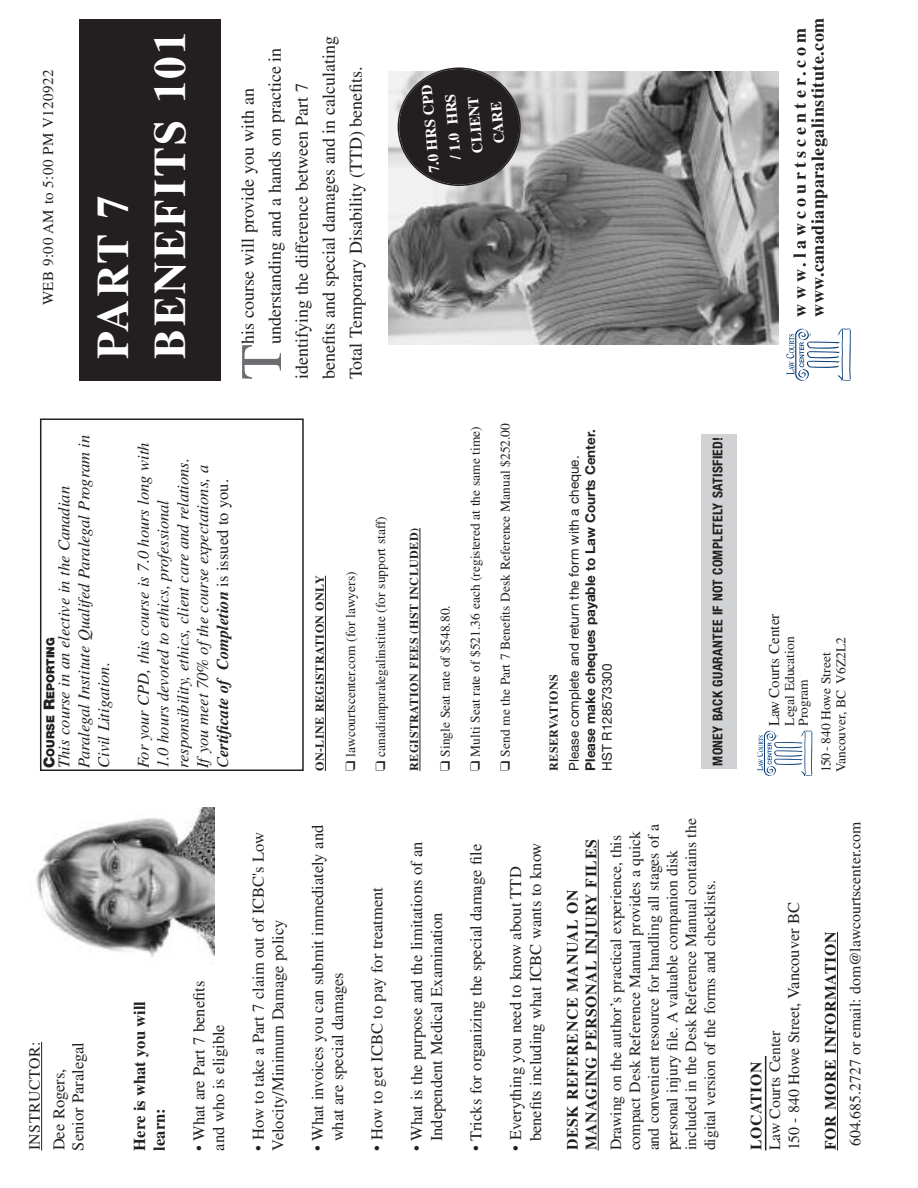
<style>
.page{position:relative;width:918px;height:1188px;background:#fff}
.page>*{position:absolute;margin:0;border:0;box-sizing:border-box;transform-origin:0 0}
.t1{font:58.65px "Times";color:#6c6d70}
.t2{font:700 45px/57px "Times";letter-spacing:.05em;color:#fff}
.t3{font:18px "Times";color:#231f20}
.t4{font:700 18px/18px "Times";letter-spacing:.025em;color:#231f20}
.t5{font:16.5px/19.8px "Times";color:#231f20}
.t6{font:italic 16.5px/19.8px "Times";color:#231f20}
.t7{font:700 16.5px/19.8px "Times";color:#231f20}
.t8{font:15.75px/18.8px "Times";color:#231f20}
.t9{font:700 15.75px/18.8px "Times";letter-spacing:.04em;color:#231f20}
.t10{font:15.75px "Times";letter-spacing:.04em;color:#231f20}
.t11{font:700 15px/22.5px "Times";color:#fff;text-align:center}
.t12{font:15px "Times";letter-spacing:.025em;color:#231f20}
.t13{font:15px "Times";color:#231f20}
.t14{font:13.5px/13.5px "Times";color:#231f20}
.t15{font:13.5px "Helvetica Neue";color:#231f20}
.t16{font:700 condensed 13.5px "Helvetica Neue";letter-spacing:.025em;color:#231f20}
.t17{font:700 13.5px "Helvetica Neue";color:#231f20}
.t18{font:700 12px "Times";letter-spacing:.04em;color:#231f20}
.t19{font:900 11.25px "Helvetica Neue";color:#231f20}
.s1{font-weight:700}
.s2{font-style:normal}
.s3{font-size:15px}
.s4{font-size:16.5px}
</style>
<div class="page">
<div style="left:701px;top:435px;width:36px;height:334px;background:#d1d2d4"></div>
<hr style="left:325px;top:576px;width:1px;height:195px;background:#231f20">
<hr style="left:420px;top:528px;width:1px;height:243px;background:#231f20">
<svg style="left:758px;top:730px;width:54px;height:46px"></svg>
<div style="left:79px;top:20px;width:142px;height:361px;background:#231f20"></div>
<hr style="left:41px;top:1042px;width:1px;height:108px;background:#231f20">
<hr style="left:598px;top:840px;width:1px;height:310px;background:#231f20">
<hr style="left:765px;top:1056px;width:1px;height:94px;background:#231f20">
<hr style="left:837px;top:932px;width:1px;height:218px;background:#231f20">
<img style="left:388px;top:71px;width:391px;height:273px">
<div style="left:40px;top:419px;width:264px;height:352px;border:2px solid #231f20"></div>
<svg style="left:398px;top:67px;width:123px;height:119px;background:#4b4748"></svg>
<img style="left:36px;top:807px;width:178px;height:150px">
<svg style="left:786px;top:328px;width:65px;height:53px"></svg>
<p class="t12" style="left:43px;top:305px;width:237px;rotate:-90deg">WEB 9:00 AM to 5:00 PM V120922</p>
<h2 class="t2" style="left:89px;top:359px;width:329px;rotate:-90deg">PART 7<br>BENEFITS 101</h2>
<p class="t3" style="left:269px;top:344px;width:298px;rotate:-90deg">understanding and a hands on practice in</p>
<p class="t3" style="left:242px;top:344px;width:258px;rotate:-90deg">his course will provide you with an</p>
<h1 class="t1" style="left:241px;top:380px;width:37px;rotate:-90deg">T</h1>
<p class="t3" style="left:296px;top:379px;width:297px;rotate:-90deg">identifying the difference between Part 7</p>
<p class="t3" style="left:323px;top:379px;width:345px;rotate:-90deg">benefits and special damages and in calculating</p>
<p class="t3" style="left:350px;top:379px;width:315px;rotate:-90deg">Total Temporary Disability (TTD) benefits.</p>
<p class="t11" style="left:425px;top:174px;width:90px;rotate:-95deg">7 0. HRS CPD / 1 0. HRS<br>CLIENT<br>CARE</p>
<p class="t6" style="left:56px;top:768px;width:335px;rotate:-90deg">This course in an elective in the Canadian<br>Paralegal Institute Qualifed Paralegal Program in<br>Civil Litigation.</p>
<p class="t6" style="left:135px;top:768px;width:327px;rotate:-90deg">For your CPD, this course is 7.0 hours long with 1.0 hours devoted to ethics, professional responsibility, ethics, client care and relations.<br>If you meet 70% of the course expectations, a C<span class="s1">ertificate of Completion</span> <span class="s2">is issued to you.</span></p>
<p class="t19" style="left:46px;top:768px;width:132px;rotate:-90deg"><span class="s3">C</span>OURSE <span class="s3">R</span>EPORTING</p>
<p class="t18" style="left:316px;top:771px;width:197px;rotate:-90deg">ON-LINE REGISTRATION ONLY</p>
<p class="t14" style="left:345px;top:771px;width:201px;rotate:-90deg">❑ lawcourtscenter.com (for lawyers)</p>
<p class="t14" style="left:375px;top:771px;width:256px;rotate:-90deg">❑ canadianparalegalinstitute (for support staff)</p>
<p class="t18" style="left:410px;top:771px;width:244px;rotate:-90deg">REGISTRATION FEES (HST INCLUDED)</p>
<p class="t14" style="left:440px;top:771px;width:167px;rotate:-90deg">❑ Single Seat rate of $548.80.</p>
<p class="t14" style="left:470px;top:771px;width:346px;rotate:-90deg">❑ Multi Seat rate of $521.36 each (registered at the same time)</p>
<p class="t14" style="left:500px;top:771px;width:349px;rotate:-90deg">❑ Send me the Part 7 Benefits Desk Reference Manual $252.00</p>
<p class="t18" style="left:550px;top:771px;width:98px;rotate:-90deg">RESERVATIONS</p>
<p class="t17" style="left:582px;top:771px;width:343px;rotate:-90deg">Please make cheques payable to Law Courts Center.</p>
<p class="t15" style="left:569px;top:771px;width:317px;rotate:-90deg">Please complete and return the form with a cheque.</p>
<p class="t15" style="left:602px;top:771px;width:109px;rotate:-90deg">HST R128573300</p>
<p class="t16" style="left:713px;top:766px;width:331px;rotate:-90deg">MONEY BACK GUARANTEE IF NOT COMPLETELY SATISFIED!</p>
<p class="t10" style="left:29px;top:1150px;width:110px;rotate:-90deg">INSTRUCTOR:</p>
<p class="t5" style="left:51px;top:1151px;width:110px;line-height:18.8px;rotate:-90deg">Dee Rogers,<br>Senior Paralegal</p>
<p class="t7" style="left:131px;top:1151px;width:151px;rotate:-90deg">Here is what you will learn:</p>
<p class="t5" style="left:191px;top:1151px;width:171px;rotate:-90deg">• What are Part 7 benefits and who is eligible</p>
<p class="t5" style="left:250px;top:1151px;width:320px;rotate:-90deg">• How to take a Part 7 claim out of ICBC's Low<br>Velocity/Minimum Damage policy</p>
<p class="t5" style="left:309px;top:1141px;width:318px;text-indent:-9px;rotate:-90deg">• What invoices you can submit immediately and what are special damages</p>
<p class="t5" style="left:369px;top:1151px;width:265px;rotate:-90deg">• How to get ICBC to pay for treatment</p>
<p class="t5" style="left:408px;top:1141px;width:302px;text-indent:-9px;rotate:-90deg">• What is the purpose and the limitations of an<br>Independent Medical Examination</p>
<p class="t5" style="left:468px;top:1151px;width:308px;rotate:-90deg">• Tricks for organizing the special damage file</p>
<p class="t5" style="left:507px;top:1141px;width:300px;text-indent:-9px;rotate:-90deg">• Everything you need to know about TTD benefits including what ICBC wants to know</p>
<p class="t9" style="left:565px;top:1150px;width:312px;rotate:-90deg">DESK REFERENCE MANUAL ON<br>MANAGING PERSONAL INJURY FILES</p>
<p class="t8" style="left:608px;top:1150px;width:334px;rotate:-90deg">Drawing on the author’s practical experience, this compact Desk Reference Manual provides a quick and convenient resource for handling all stages of a personal injury file. A valuable companion disk included in the Desk Reference Manual contains the digital version of the forms and checklists.</p>
<p class="t4" style="left:793px;top:317px;width:300px;rotate:-90deg">www.lawcourtscenter.com www.canadianparalegalinstitute.com</p>
<p class="t13" style="left:769px;top:726px;width:113px;rotate:-90deg">Law Courts Center</p>
<p class="t14" style="left:784px;top:726px;width:90px;rotate:-90deg">Legal Education<br>Program</p>
<p class="t14" style="left:820px;top:772px;width:137px;line-height:15px;rotate:-90deg">150 - 840 Howe Street<br>Vancouver, BC V6Z2L2</p>
<p class="t8" style="left:767px;top:1150px;width:250px;rotate:-90deg">Law Courts Center<br>150 - 840 Howe Street<span class="s4">, Vancouver BC</span></p>
<p class="t9" style="left:748px;top:1150px;width:90px;rotate:-90deg">LOCATION</p>
<p class="t9" style="left:823px;top:1150px;width:220px;rotate:-90deg">FOR MORE INFORMATION</p>
<p class="t8" style="left:847px;top:1146px;width:326px;rotate:-90deg">604.685.2727 or email: dom@lawcourtscenter.com</p>
</div>
